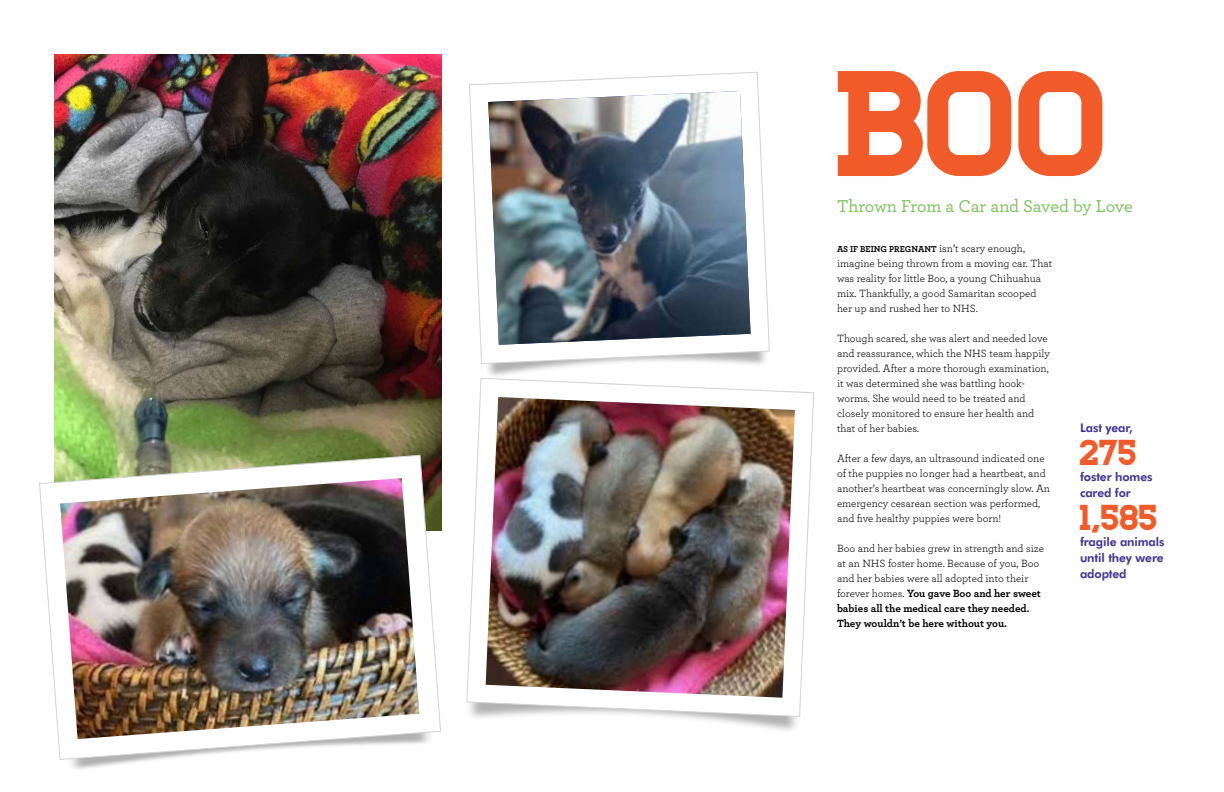
<style>
.page{position:relative;width:1224px;height:792px;background:#fff}
.page>*{position:absolute;margin:0;border:0;box-sizing:border-box;transform-origin:0 0}
.t1{font:150px "Homestead";color:#f15a29}
.t2{font:36px "Homestead";letter-spacing:-.01em;color:#f15a29}
.t3{font:500 18px "Archer";letter-spacing:-.01em;color:#7bc258}
.t4{font:800 12px/16px "Futura BT";letter-spacing:-.01em;color:#433494}
.t5{font:11px/15px "Archer";color:#000}
.t6{font:700 9px "Archer";color:#000}
.s1{font-weight:400;font-size:11px}
.s2{font-weight:700}
</style>
<div class="page">
<img style="left:481px;top:364px;width:278px;height:14px">
<svg style="left:469px;top:72px;width:301px;height:292px"></svg>
<img style="left:488px;top:91px;width:263px;height:254px">
<img style="left:55px;top:54px;width:387px;height:453px">
<img style="left:441px;top:507px;width:356px;height:224px">
<svg style="left:466px;top:378px;width:348px;height:339px"></svg>
<img style="left:486px;top:397px;width:309px;height:301px">
<img style="left:71px;top:620px;width:383px;height:149px">
<svg style="left:39px;top:455px;width:402px;height:305px"></svg>
<img style="left:60px;top:478px;width:359px;height:261px">
<h1 class="t1" style="left:838px;top:36px;width:275px">BOO</h1>
<h3 class="t3" style="left:837px;top:193px;width:297px">Thrown From a Car and Saved by Love</h3>
<p class="t6" style="left:837px;top:242px;width:190px">AS IF BEING PREGNANT <span class="s1">isn’t scary enough,</span></p>
<p class="t5" style="left:837px;top:255px;width:217px">imagine being thrown from a moving car. That was reality for little Boo, a young Chihuahua mix. Thankfully, a good Samaritan scooped her up and rushed her to NHS.</p>
<p class="t5" style="left:837px;top:330px;width:215px">Though scared, she was alert and needed love and reassurance, which the NHS team happily provided. After a more thorough examination, it was determined she was battling hook&shy;worms. She would need to be treated and closely monitored to ensure her health and that of her babies.</p>
<p class="t5" style="left:837px;top:450px;width:215px">After a few days, an ultrasound indicated one of the puppies no longer had a heartbeat, and another’s heartbeat was concerningly slow. An emergency cesarean section was performed, and five healthy puppies were born!</p>
<p class="t5" style="left:837px;top:540px;width:208px">Boo and her babies grew in strength and size at an NHS foster home. Because of you, Boo and her babies were all adopted into their forever homes. <span class="s2">You gave Boo and her sweet babies all the medical care they needed.<br>They wouldn’t be here without you.</span></p>
<p class="t4" style="left:1080px;top:420px;width:54px">Last year,</p>
<h2 class="t2" style="left:1080px;top:432px;width:59px">275</h2>
<p class="t4" style="left:1080px;top:469px;width:74px">foster homes cared for</p>
<h2 class="t2" style="left:1080px;top:497px;width:80px">1,585</h2>
<p class="t4" style="left:1080px;top:534px;width:86px;text-align:justify">fragile animals until they were adopted</p>
</div>
